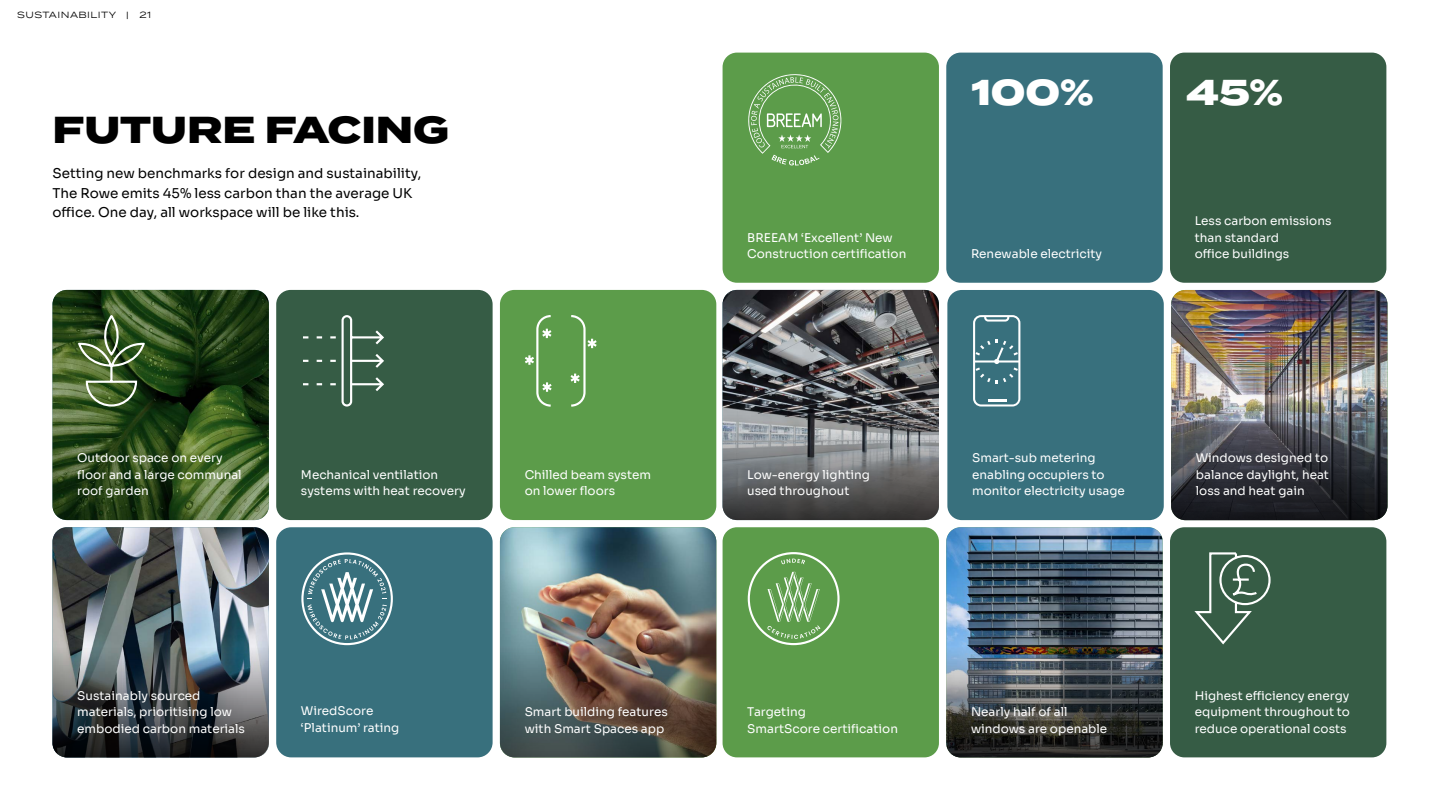
<style>
.page{position:relative;width:1440px;height:810px;background:#fff}
.page>*{position:absolute;margin:0;border:0;box-sizing:border-box;transform-origin:0 0}
.t1{font:800 37.5px "Termina";color:#000}
.t2{font:800 35.92px "Termina";color:#fff}
.t3{font:13.5px/19.5px "Sora";color:#000}
.t4{font:12px/16.5px "Sora";color:#fff}
.t5{font:9px "Termina";color:#000}
</style>
<div class="page">
<div style="left:947px;top:290px;width:217px;height:230px;background:#38707d;border-radius:14px"></div>
<img style="left:946px;top:527px;width:217px;height:120px">
<div style="left:723px;top:53px;width:216px;height:230px;background:#5c9c4a;border-radius:14px"></div>
<img style="left:500px;top:527px;width:216px;height:120px">
<div style="left:723px;top:527px;width:216px;height:230px;background:#5c9c4a;border-radius:14px"></div>
<div style="left:1170px;top:53px;width:216px;height:230px;background:#365c45;border-radius:14px"></div>
<div style="left:1170px;top:527px;width:216px;height:230px;background:#365c45;border-radius:14px"></div>
<img style="left:52px;top:290px;width:217px;height:230px">
<div style="left:946px;top:53px;width:217px;height:230px;background:#38707d;border-radius:14px"></div>
<div style="left:276px;top:290px;width:217px;height:230px;background:#365c45;border-radius:14px"></div>
<img style="left:1171px;top:290px;width:217px;height:219px">
<div style="left:500px;top:290px;width:216px;height:230px;background:#5c9c4a;border-radius:14px"></div>
<svg style="left:77px;top:316px;width:69px;height:92px;background:#506c3e"></svg>
<svg style="left:748px;top:74px;width:94px;height:92px"></svg>
<svg style="left:1194px;top:552px;width:77px;height:93px"></svg>
<svg style="left:1171px;top:409px;width:216px;height:111px;background:#3d3f46"></svg>
<img style="left:52px;top:527px;width:217px;height:120px">
<img style="left:52px;top:647px;width:217px;height:111px">
<img style="left:500px;top:647px;width:216px;height:111px">
<img style="left:946px;top:647px;width:217px;height:111px">
<div style="left:276px;top:527px;width:217px;height:230px;background:#38707d;border-radius:15px"></div>
<img style="left:723px;top:290px;width:216px;height:119px">
<svg style="left:723px;top:409px;width:216px;height:111px;background:#6d6f70"></svg>
<svg style="left:303px;top:315px;width:81px;height:92px"></svg>
<svg style="left:973px;top:315px;width:47px;height:92px"></svg>
<svg style="left:525px;top:315px;width:72px;height:92px"></svg>
<svg style="left:301px;top:552px;width:92px;height:93px"></svg>
<svg style="left:748px;top:552px;width:92px;height:93px"></svg>
<p class="t5" style="left:17px;top:9px;width:25px">SUSTAINABILITY</p>
<p class="t5" style="left:126px;top:9px;width:26px">| 21</p>
<h1 class="t1" style="left:52px;top:102px;width:398px">FUTURE FACING</h1>
<p class="t3" style="left:52px;top:163px;width:370px">Setting new benchmarks for design and sustainability,<br>The Rowe emits 45% less carbon than the average UK office. One day, all workspace will be like this.</p>
<p class="t4" style="left:77px;top:449px;width:166px">Outdoor space on every floor and a large communal roof garden</p>
<p class="t4" style="left:301px;top:465px;width:166px">Mechanical ventilation systems with heat recovery</p>
<p class="t4" style="left:525px;top:465px;width:128px">Chilled beam system on lower floors</p>
<p class="t4" style="left:747px;top:228px;width:161px">BREEAM ‘Excellent’ New<br>Construction certification</p>
<h2 class="t2" style="left:971px;top:65px;width:123px">100%</h2>
<h2 class="t2" style="left:1187px;top:65px;width:98px">45%</h2>
<p class="t4" style="left:971px;top:244px;width:133px">Renewable electricity</p>
<p class="t4" style="left:1195px;top:211px;width:138px">Less carbon emissions than standard<br>office buildings</p>
<p class="t4" style="left:747px;top:465px;width:124px">Low-energy lighting used throughout</p>
<p class="t4" style="left:972px;top:449px;width:154px">Smart-sub metering enabling occupiers to monitor electricity usage</p>
<p class="t4" style="left:1196px;top:449px;width:135px;text-align:justify">Windows designed to balance daylight, heat loss and heat gain</p>
<p class="t4" style="left:77px;top:686px;width:169px">Sustainably sourced materials, prioritising low embodied carbon materials</p>
<p class="t4" style="left:301px;top:702px;width:100px">WiredScore ‘Platinum’ rating</p>
<p class="t4" style="left:971px;top:703px;width:138px">Nearly half of all windows are openable</p>
<p class="t4" style="left:525px;top:703px;width:145px">Smart building features with Smart Spaces app</p>
<p class="t4" style="left:747px;top:703px;width:152px">Targeting<br>SmartScore certification</p>
<p class="t4" style="left:1195px;top:686px;width:157px;text-align:justify">Highest efficiency energy equipment throughout to reduce operational costs</p>
</div>
